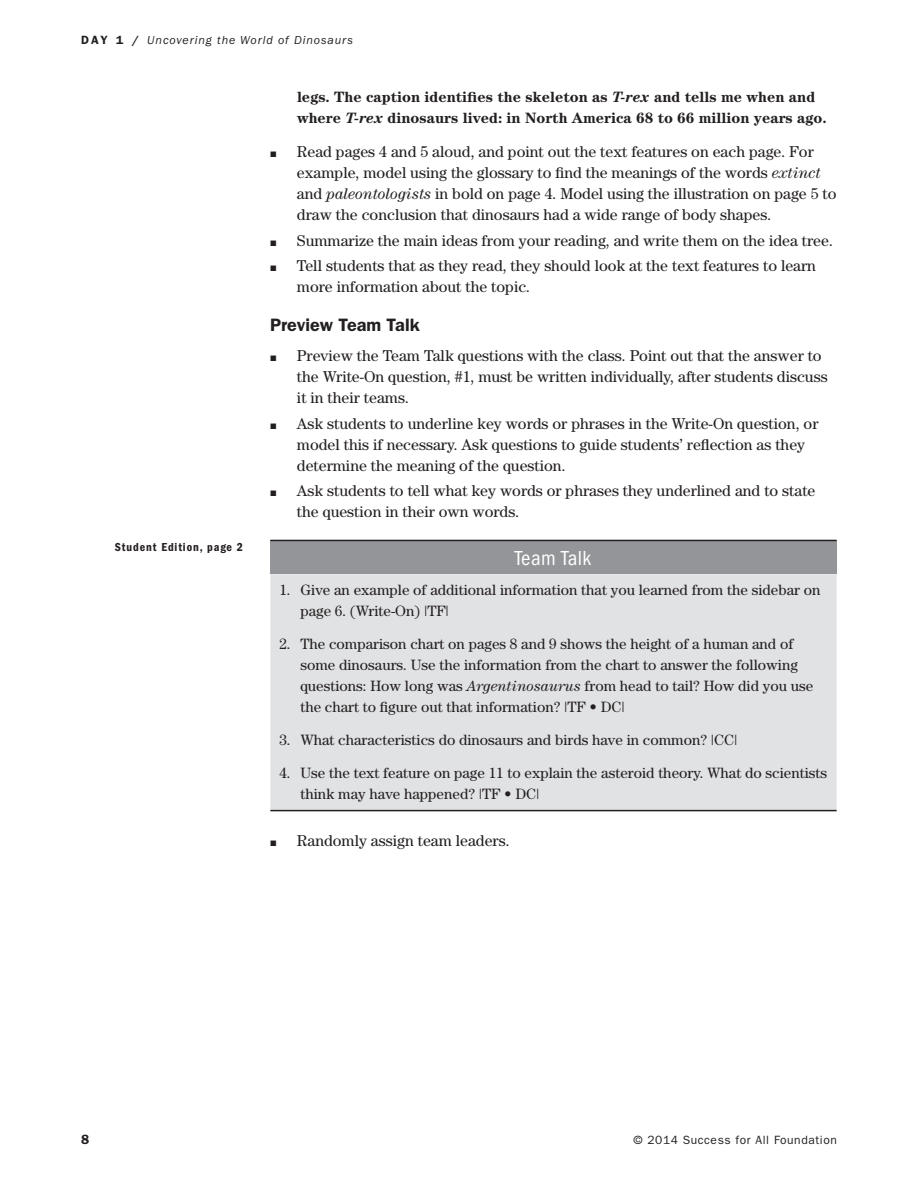
<style>
.page{position:relative;width:918px;height:1188px;background:#fff}
.page>*{position:absolute;margin:0;border:0;box-sizing:border-box;transform-origin:0 0}
.t1{font:condensed 21px "Franklin Gothic";letter-spacing:.025em;color:#fff}
.t2{font:600 18px "Franklin Gothic";color:#231f20}
.t3{font:15.75px/21px "Century";color:#231f20}
.t4{font:15px/21px "Century";color:#231f20}
.t5{font:700 15px/21px "Century";color:#231f20}
.t6{font:600 13.5px "Franklin Gothic";color:#231f20}
.t7{font:italic 12px "Franklin Gothic";letter-spacing:.075em;color:#231f20}
.t8{font:12px "Franklin Gothic";letter-spacing:.05em;color:#231f20}
.t9{font:600 condensed 12px "Franklin Gothic";letter-spacing:.075em;color:#231f20}
.s1{font-weight:600;font-style:normal}
.s2{font-style:italic}
</style>
<div class="page">
<div style="left:270px;top:540px;width:567px;height:34px;background:#939598"></div>
<div style="left:270px;top:574px;width:567px;height:236px;background:#e1e2e4"></div>
<hr style="left:270px;top:540px;width:567px;height:1px;background:#231f20">
<hr style="left:270px;top:810px;width:567px;height:1px;background:#231f20">
<p class="t7" style="left:81px;top:33px;width:273px"><span class="s1">DAY 1 /</span> Uncovering the World of Dinosaurs</p>
<p class="t9" style="left:115px;top:540px;width:130px">Student Edition, page 2</p>
<p class="t5" style="left:297px;top:86px;width:531px">legs. The caption identifies the skeleton as <span class="s2">T‑rex</span> and tells me when and where <span class="s2">T‑rex</span> dinosaurs lived: in North America 68 to 66 million years ago.</p>
<p class="t3" style="left:297px;top:141px;width:541px">Read pages 4 and 5 aloud, and point out the text features on each page. For example, model using the glossary to find the meanings of the words <span class="s2">extinct </span>and <span class="s2">paleontologists</span> in bold on page 4. Model using the illustration on page 5 to draw the conclusion that dinosaurs had a wide range of body shapes.</p>
<p class="t3" style="left:297px;top:227px;width:538px;line-height:25.5px">Summarize the main ideas from your reading, and write them on the idea tree.<br>Tell students that as they read, they should look at the text features to learn</p>
<p class="t3" style="left:297px;top:276px;width:235px">more information about the topic.</p>
<p class="t2" style="left:270px;top:314px;width:151px">Preview Team Talk</p>
<p class="t3" style="left:297px;top:345px;width:532px">Preview the Team Talk questions with the class. Point out that the answer to the Write‑On question, #1, must be written individually, after students discuss it in their teams.</p>
<p class="t3" style="left:297px;top:413px;width:523px">Ask students to underline key words or phrases in the Write‑On question, or model this if necessary. Ask questions to guide students’ reflection as they determine the meaning of the question.</p>
<p class="t3" style="left:297px;top:480px;width:520px">Ask students to tell what key words or phrases they underlined and to state the question in their own words.</p>
<h1 class="t1" style="left:515px;top:546px;width:78px">Team Talk</h1>
<p class="t4" style="left:300px;top:579px;width:522px;text-indent:-21px">1. Give an example of additional information that you learned from the sidebar on page 6. (Write‑On) |TF|</p>
<p class="t4" style="left:300px;top:633px;width:514px;text-indent:-21px">2. The comparison chart on pages 8 and 9 shows the height of a human and of some dinosaurs. Use the information from the chart to answer the following questions: How long was <span class="s2">Argentinosaurus</span> from head to tail? How did you use the chart to figure out that information? |TF • DC|</p>
<p class="t4" style="left:279px;top:729px;width:460px">3. What characteristics do dinosaurs and birds have in common? |CC|</p>
<p class="t4" style="left:300px;top:762px;width:528px;text-indent:-21px">4. Use the text feature on page 11 to explain the asteroid theory. What do scientists think may have happened? |TF • DC|</p>
<p class="t3" style="left:297px;top:830px;width:214px">Randomly assign team leaders.</p>
<p class="t6" style="left:81px;top:1132px;width:10px">8</p>
<p class="t8" style="left:633px;top:1133px;width:205px">© 2014 Success for All Foundation</p>
</div>
